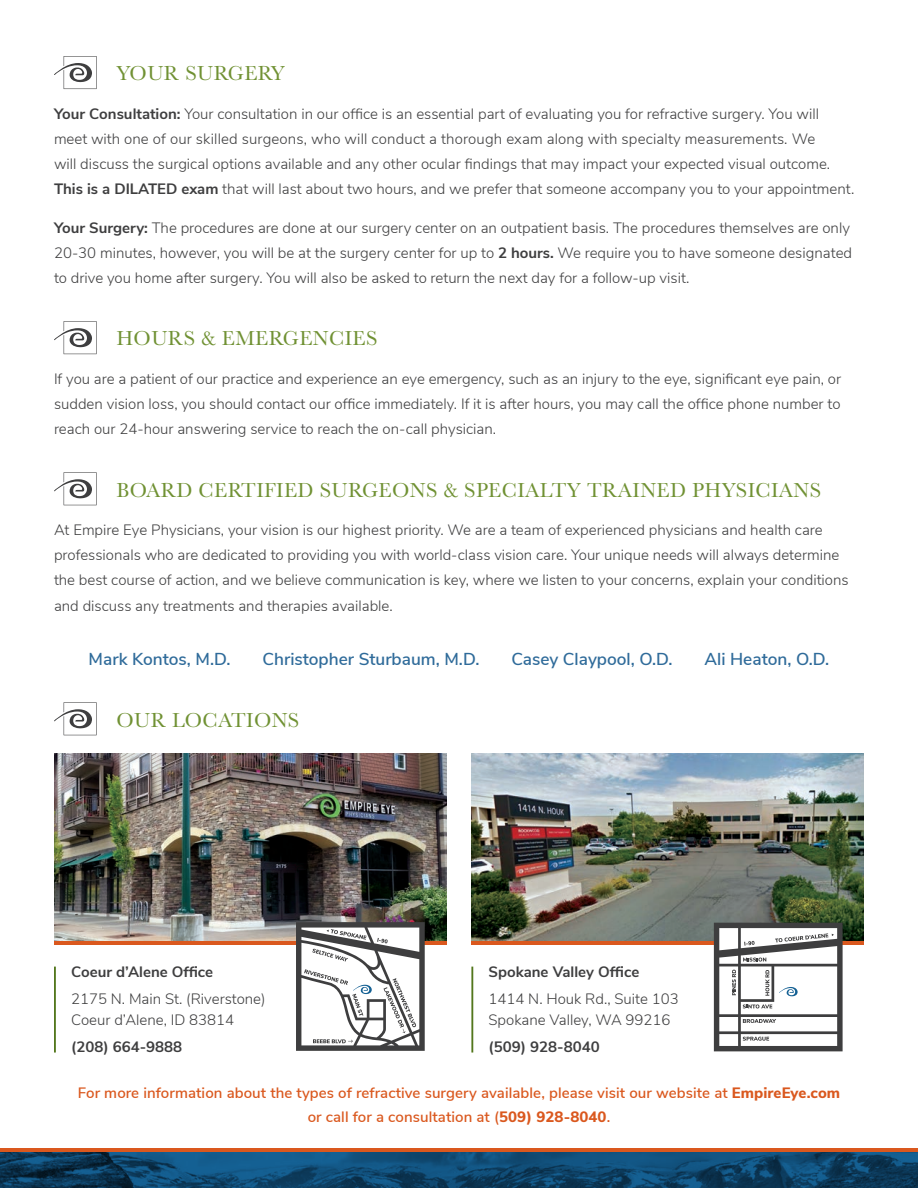
<style>
.page{position:relative;width:918px;height:1188px;background:#fff}
.page>*{position:absolute;margin:0;border:0;box-sizing:border-box;transform-origin:0 0}
.t1{font:21px "Baskerville";letter-spacing:.02em;color:#709133}
.t2{font:600 17.25px "Nunito Sans";color:#2f6b9a}
.t3{font:300 15px/25.2px "Nunito Sans";color:#3e3e3f}
.t4{font:600 15px/23.7px "Nunito Sans";letter-spacing:.005em;color:#da581e;text-align:center}
.t5{font:700 15px "Nunito Sans";color:#3e3e3f}
.s1{font-weight:700}
.s2{font-weight:800}
</style>
<div class="page">
<svg style="left:0;top:1152px;width:918px;height:36px"></svg>
<hr style="left:0;top:1149px;width:918px;height:3px;background:#da581e">
<hr style="left:54px;top:967px;width:2px;height:86px;background:#53771d">
<hr style="left:471px;top:967px;width:2px;height:86px;background:#53771d">
<img style="left:54px;top:753px;width:393px;height:188px">
<hr style="left:54px;top:941px;width:393px;height:3px;background:#da581e">
<img style="left:471px;top:753px;width:393px;height:188px">
<hr style="left:471px;top:941px;width:393px;height:3px;background:#da581e">
<svg style="left:296px;top:922px;width:129px;height:129px"></svg>
<svg style="left:714px;top:923px;width:129px;height:128px"></svg>
<svg style="left:54px;top:56px;width:43px;height:33px"></svg>
<svg style="left:54px;top:321px;width:43px;height:33px"></svg>
<svg style="left:54px;top:472px;width:43px;height:33px"></svg>
<svg style="left:54px;top:702px;width:43px;height:33px"></svg>
<h1 class="t1" style="left:116px;top:60px;width:170px">YOUR SURGERY</h1>
<p class="t3" style="left:54px;top:100px;width:802px"><span class="s1">Your Consultation:</span> Your consultation in our office is an essential part of evaluating you for refractive surgery. You will meet with one of our skilled surgeons, who will conduct a thorough exam along with specialty measurements. We<br>will discuss the surgical options available and any other ocular findings that may impact your expected visual outcome.<br><span class="s1">This is a DILATED exam</span> that will last about two hours, and we prefer that someone accompany you to your appointment.</p>
<p class="t3" style="left:54px;top:214px;width:800px"><span class="s1">Your Surgery:</span> The procedures are done at our surgery center on an outpatient basis. The procedures themselves are only<br>20-30 minutes, however, you will be at the surgery center for up to <span class="s1">2 hours.</span> We require you to have someone designated to drive you home after surgery. You will also be asked to return the next day for a follow-up visit.</p>
<h1 class="t1" style="left:116px;top:325px;width:263px">HOURS &amp; EMERGENCIES</h1>
<p class="t3" style="left:54px;top:365px;width:789px;text-align:justify">If you are a patient of our practice and experience an eye emergency, such as an injury to the eye, significant eye pain, or sudden vision loss, you should contact our office immediately. If it is after hours, you may call the office phone number to reach our 24-hour answering service to reach the on-call physician.</p>
<h1 class="t1" style="left:116px;top:476px;width:706px">BOARD CERTIFIED SURGEONS &amp; SPECIALTY TRAINED PHYSICIANS</h1>
<p class="t3" style="left:54px;top:516px;width:796px">At Empire Eye Physicians, your vision is our highest priority. We are a team of experienced physicians and health care professionals who are dedicated to providing you with world-class vision care. Your unique needs will always determine the best course of action, and we believe communication is key, where we listen to your concerns, explain your conditions and discuss any treatments and therapies available.</p>
<p class="t2" style="left:89px;top:647px;width:143px">Mark Kontos, M.D.</p>
<p class="t2" style="left:262px;top:647px;width:219px">Christopher Sturbaum, M.D.</p>
<p class="t2" style="left:511px;top:647px;width:163px">Casey Claypool, O.D.</p>
<p class="t2" style="left:705px;top:647px;width:126px">Ali Heaton, O.D.</p>
<h1 class="t1" style="left:116px;top:706px;width:184px">OUR LOCATIONS</h1>
<p class="t5" style="left:71px;top:961px;width:144px">Coeur d’Alene Office</p>
<p class="t3" style="left:71px;top:987px;width:196px;line-height:21px">2175 N. Main St. (Riverstone)<br>Coeur d’Alene, ID 83814</p>
<p class="t5" style="left:71px;top:1036px;width:113px">(208) 664-9888</p>
<p class="t5" style="left:489px;top:961px;width:152px">Spokane Valley Office</p>
<p class="t3" style="left:489px;top:987px;width:192px;line-height:21px">1414 N. Houk Rd., Suite 103<br>Spokane Valley, WA 99216</p>
<p class="t5" style="left:489px;top:1036px;width:113px">(509) 928-8040</p>
<p class="t4" style="left:78px;top:1080px;width:764px">For more information about the types of refractive surgery available, please visit our website at <span class="s2">EmpireEye.com </span>or call for a consultation at (<span class="s2">509) 928-8040</span>.</p>
</div>
